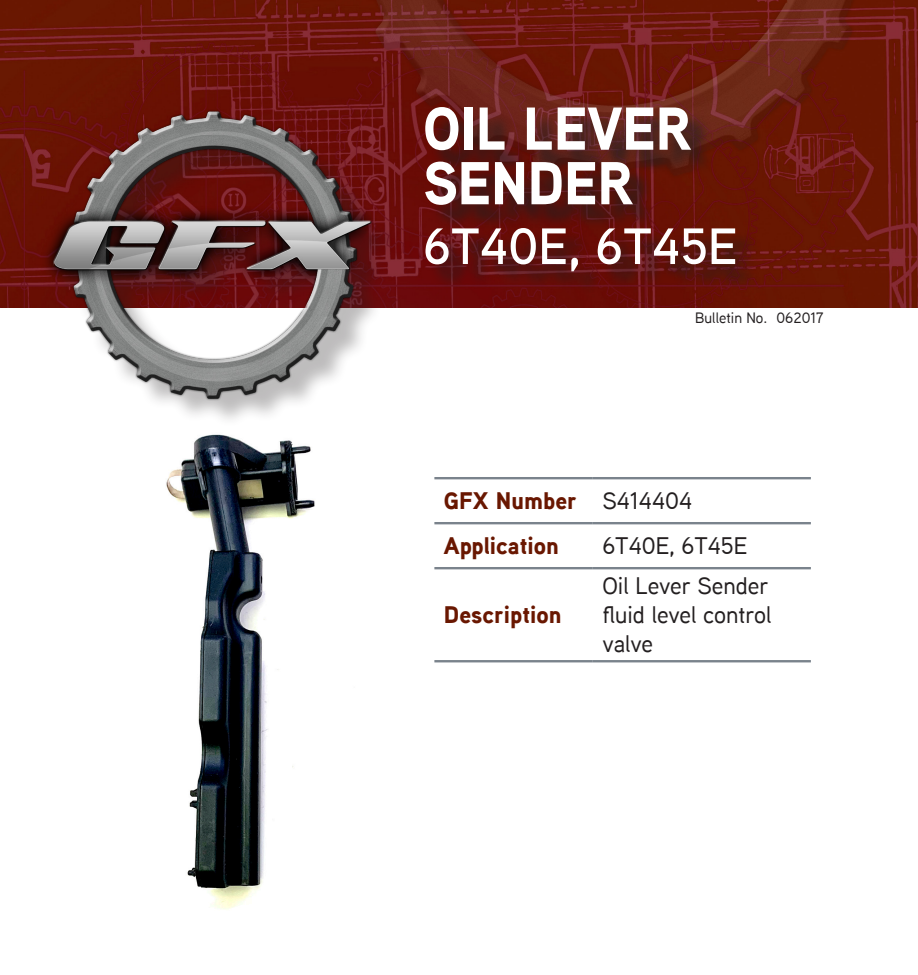
<style>
.page{position:relative;width:918px;height:975px;background:#fff}
.page>*{position:absolute;margin:0;border:0;box-sizing:border-box;transform-origin:0 0}
.t1{font:900 60.45px/54.6px "Aaux Next";letter-spacing:-.01em;color:#fff;scale:.94 1}
.t2{font:600 51px "Aaux Next";color:#fff}
.t3{font:500 23.85px/28.7px "Aaux Next";color:#231f20;text-align:justify}
.t4{font:900 23.85px "Aaux Next";color:#691701}
.t5{font:500 15px "Aaux Next";color:#231f20}
</style>
<div class="page">
<img style="left:0;top:0;width:918px;height:307px">
<img style="left:166px;top:434px;width:342px;height:476px">
<div style="left:428px;top:110px;width:332px;height:186px;background:#231f20;opacity:.75"></div>
<hr style="left:434px;top:477px;width:159px;height:2px;background:#7a838c">
<hr style="left:593px;top:477px;width:218px;height:2px;background:#7a838c">
<hr style="left:434px;top:522px;width:159px;height:2px;background:#7a838c">
<hr style="left:593px;top:522px;width:218px;height:2px;background:#7a838c">
<hr style="left:434px;top:567px;width:159px;height:2px;background:#7a838c">
<hr style="left:593px;top:567px;width:218px;height:2px;background:#7a838c">
<hr style="left:434px;top:660px;width:159px;height:2px;background:#7a838c">
<hr style="left:593px;top:660px;width:218px;height:2px;background:#7a838c">
<div style="left:49px;top:116px;width:352px;height:312px;background:#231f20;opacity:.3"></div>
<img style="left:40px;top:110px;width:356px;height:290px">
<p class="t1" style="left:423px;top:100px;width:287px">OIL LEVER<br>SENDER</p>
<p class="t2" style="left:423px;top:211px;width:316px">6T40E, 6T45E</p>
<p class="t5" style="left:695px;top:307px;width:74px">Bulletin No.</p>
<p class="t5" style="left:777px;top:307px;width:49px">062017</p>
<p class="t4" style="left:444px;top:484px;width:134px">GFX Number</p>
<p class="t3" style="left:602px;top:486px;width:91px">S414404</p>
<p class="t4" style="left:444px;top:529px;width:116px">Application</p>
<p class="t3" style="left:602px;top:531px;width:147px">6T40E, 6T45E</p>
<p class="t4" style="left:444px;top:598px;width:119px">Description</p>
<p class="t3" style="left:602px;top:571px;width:171px">Oil Lever Sender fluid level control valve</p>
</div>
